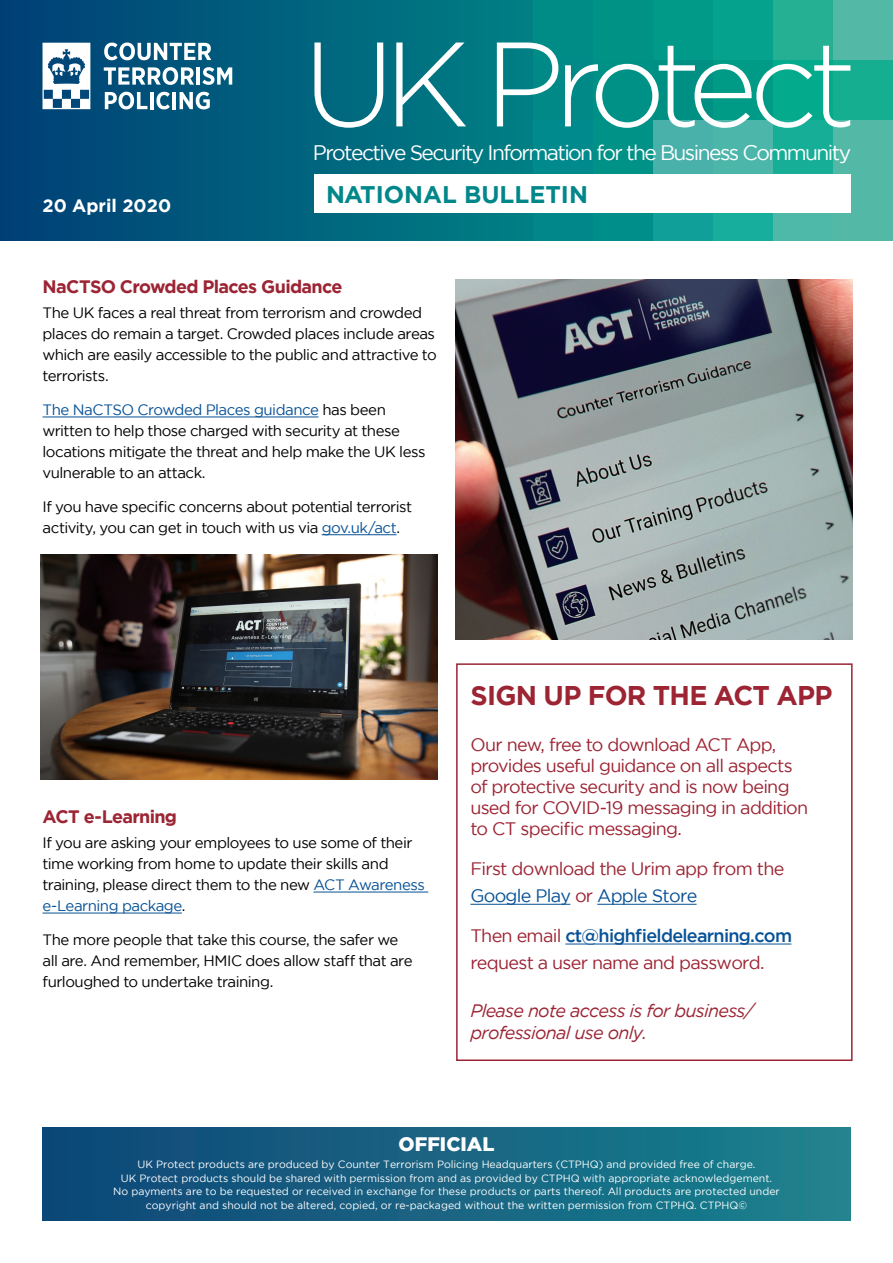
<style>
.page{position:relative;width:893px;height:1263px;background:#fff}
.page>*{position:absolute;margin:0;border:0;box-sizing:border-box;transform-origin:0 0}
.t1{font:300 119.85px "Gotham";letter-spacing:-.09em;color:#fff}
.Body{font:700 27px "Gotham";letter-spacing:-.025em;color:#9c2433}
.t2{font:700 24px "Gotham";color:#01878a}
.t3{font:21px "Gotham";letter-spacing:-.075em;color:#fff}
.t4{font:900 19.5px "Gotham";color:#fff}
.Body-2{font:18px/21px "Gotham";letter-spacing:-.04em;color:#9c2433}
.Body-3{font:italic 18px/22.5px "Gotham";letter-spacing:-.04em;color:#9c2433}
.Body_titles{font:700 18px "Gotham";letter-spacing:-.04em;color:#9c2433}
.t5{font:700 18px "Gotham";color:#fff}
.Body-4{font:15px/21px "Gotham";letter-spacing:-.035em;color:#000}
.t6{font:10.5px/13.5px "Gotham";color:#fff;text-align:center}
.s1{color:#085296}
.s2{color:#fff}
.s3{font-weight:500;color:#085296}
</style>
<div class="page">
<hr style="left:43px;top:417px;width:275px;height:1px;background:#085296">
<hr style="left:322px;top:534px;width:75px;height:1px;background:#085296">
<hr style="left:313px;top:892px;width:115px;height:1px;background:#085296">
<hr style="left:43px;top:913px;width:139px;height:1px;background:#085296">
<div style="left:43px;top:1128px;width:807px;height:92px;background:linear-gradient(to right,#0f4678,#1e828e)"></div>
<div style="left:833px;top:0;width:60px;height:60px;background:#53b9a6"></div>
<div style="left:833px;top:60px;width:60px;height:60px;background:#16ae90"></div>
<div style="left:833px;top:120px;width:60px;height:60px;background:#53b9a6"></div>
<div style="left:833px;top:180px;width:60px;height:61px;background:#53b9a6"></div>
<div style="left:773px;top:0;width:60px;height:60px;background:#26b093"></div>
<div style="left:773px;top:60px;width:60px;height:60px;background:#04aa8c"></div>
<div style="left:773px;top:120px;width:60px;height:60px;background:#17ae97"></div>
<div style="left:773px;top:180px;width:60px;height:61px;background:#4fb9a9"></div>
<div style="left:713px;top:0;width:60px;height:60px;background:#05a38d"></div>
<div style="left:713px;top:60px;width:60px;height:60px;background:#009b86"></div>
<div style="left:713px;top:120px;width:60px;height:60px;background:#4db6aa"></div>
<div style="left:713px;top:180px;width:60px;height:61px;background:#18ae9d"></div>
<div style="left:652px;top:0;width:61px;height:60px;background:#019987"></div>
<div style="left:652px;top:60px;width:61px;height:60px;background:#009083"></div>
<div style="left:652px;top:120px;width:61px;height:60px;background:#4ab1aa"></div>
<div style="left:652px;top:180px;width:61px;height:61px;background:#10a099"></div>
<div style="left:592px;top:0;width:60px;height:60px;background:#009385"></div>
<div style="left:592px;top:60px;width:60px;height:60px;background:#009186"></div>
<div style="left:592px;top:120px;width:60px;height:60px;background:#009187"></div>
<div style="left:592px;top:180px;width:60px;height:61px;background:#008e8a"></div>
<div style="left:532px;top:0;width:60px;height:60px;background:#008c86"></div>
<div style="left:532px;top:60px;width:60px;height:60px;background:#008986"></div>
<div style="left:532px;top:120px;width:60px;height:60px;background:#008a8d"></div>
<div style="left:532px;top:180px;width:60px;height:61px;background:#01878a"></div>
<div style="left:0;top:0;width:532px;height:241px;background:linear-gradient(to right,#014077,#007f84)"></div>
<svg style="left:104px;top:43px;width:107px;height:17px"></svg>
<svg style="left:104px;top:67px;width:90px;height:18px"></svg>
<hr style="left:196px;top:67px;width:4px;height:18px;background:#fff">
<svg style="left:202px;top:67px;width:30px;height:18px"></svg>
<svg style="left:105px;top:92px;width:42px;height:17px"></svg>
<hr style="left:150px;top:92px;width:4px;height:17px;background:#fff">
<svg style="left:156px;top:92px;width:14px;height:17px"></svg>
<hr style="left:172px;top:92px;width:4px;height:17px;background:#fff">
<svg style="left:180px;top:92px;width:30px;height:17px"></svg>
<svg style="left:43px;top:43px;width:47px;height:66px"></svg>
<div style="left:314px;top:174px;width:536px;height:39px;background:#fff"></div>
<hr style="left:470px;top:904px;width:100px;height:1px;background:#085296">
<hr style="left:597px;top:904px;width:100px;height:1px;background:#085296">
<hr style="left:565px;top:944px;width:226px;height:1px;background:#085296">
<div style="left:456px;top:663px;width:397px;height:398px;border:2px solid #9c2433"></div>
<img style="left:455px;top:280px;width:398px;height:359px">
<img style="left:40px;top:554px;width:397px;height:226px">
<p class="t5" style="left:43px;top:195px;width:130px">20 April 2020</p>
<p class="t1" style="left:303px;top:19px;width:555px">UK Protect</p>
<p class="t3" style="left:313px;top:141px;width:540px">Protective Security Information for the Business Community</p>
<p class="t2" style="left:326px;top:180px;width:263px">NATIONAL BULLETIN</p>
<p class="Body_titles" style="left:43px;top:276px;width:301px">NaCTSO Crowded Places Guidance</p>
<p class="Body-4" style="left:43px;top:302px;width:396px">The UK faces a real threat from terrorism and crowded places do remain a target. Crowded places include areas which are easily accessible to the public and attractive to terrorists.</p>
<p class="Body-4" style="left:43px;top:399px;width:385px"><span class="s1">The NaCTSO Crowded Places guidance</span> has been written to help those charged with security at these locations mitigate the threat and help make the UK less vulnerable to an attack.</p>
<p class="Body-4" style="left:43px;top:496px;width:371px">If you have specific concerns about potential terrorist activity, you can get in touch with us via <span class="s1">gov.uk/act</span>.</p>
<p class="Body_titles" style="left:43px;top:806px;width:136px">ACT e-Learning</p>
<p class="Body-4" style="left:43px;top:832px;width:384px">If you are asking your employees to use some of their time working from home to update their skills and training, please direct them to the new <span class="s1">ACT Awareness e-Learning package</span>.</p>
<p class="Body-4" style="left:43px;top:929px;width:372px">The more people that take this course, the safer we all are. And remember, HMIC does allow staff that are furloughed to undertake training.</p>
<p class="Body" style="left:471px;top:680px;width:363px">SIGN UP FOR THE ACT APP</p>
<p class="Body-2" style="left:470px;top:734px;width:339px">Our new, free to download ACT App, provides useful guidance on all aspects of protective security and is now being used for COVID-19 messaging in addition to CT specific messaging.</p>
<p class="Body-2" style="left:470px;top:855px;width:315px;line-height:27px">First download the Urim app from the<br><span class="s1">Google Play</span> or <span class="s1">Apple Store</span><span class="s2">.</span></p>
<p class="Body-2" style="left:470px;top:922px;width:345px;line-height:27px">Then email <span class="s3">ct@highfieldelearning.com</span> <span class="s2">to </span>request a user name and password.</p>
<p class="Body-3" style="left:470px;top:999px;width:285px">Please note access is for business/ professional use only.</p>
<p class="t4" style="left:398px;top:1132px;width:97px">OFFICIAL</p>
<p class="t6" style="left:113px;top:1158px;width:668px">UK Protect products are produced by Counter Terrorism Policing Headquarters (CTPHQ) and provided free of charge.<br>UK Protect products should be shared with permission from and as provided by CTPHQ with appropriate acknowledgement.<br>No payments are to be requested or received in exchange for these products or parts thereof. All products are protected under copyright and should not be altered, copied, or re-packaged without the written permission from CTPHQ. CTPHQ©</p>
</div>
